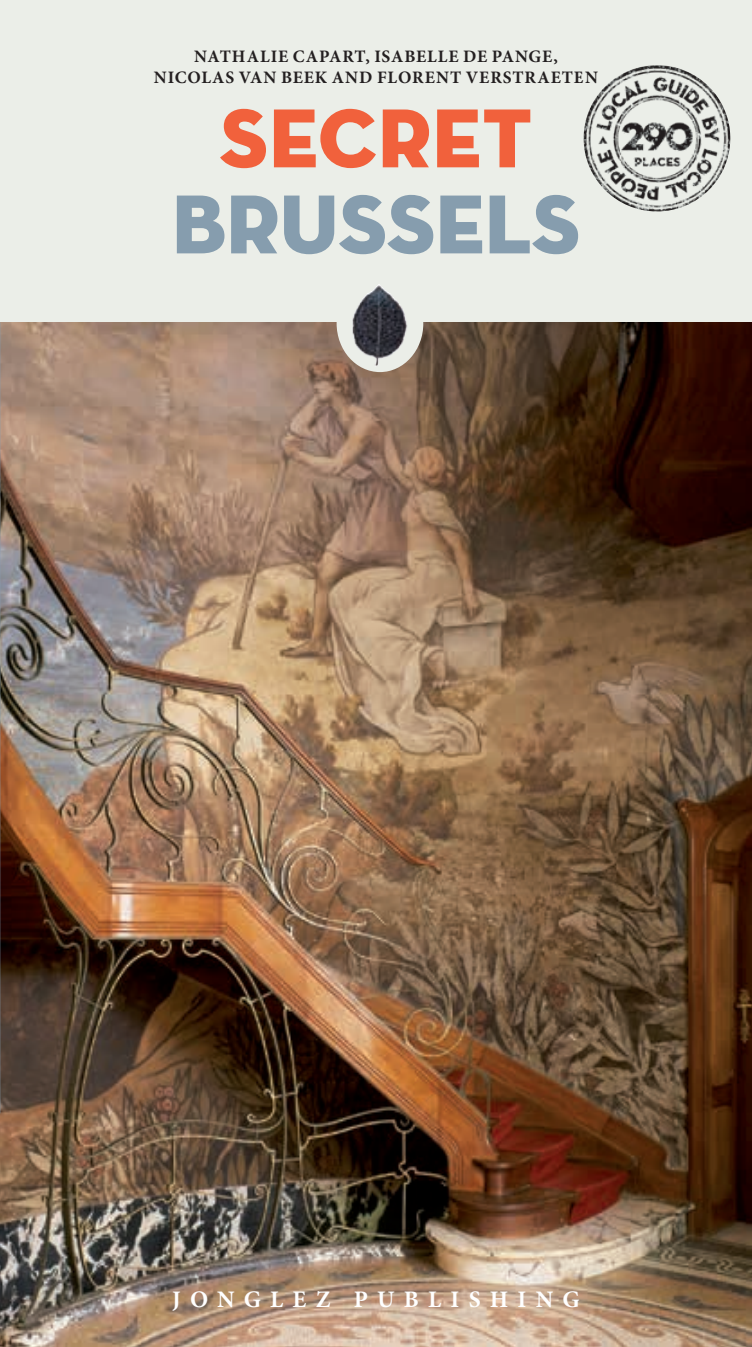
<style>
.page{position:relative;width:752px;height:1347px;background:#fff}
.page>*{position:absolute;margin:0;border:0;box-sizing:border-box;transform-origin:0 0}
.t1{font:85px "Neutra Disp Titling";color:#869dae}
.t2{font:85px "Neutra Disp Titling";letter-spacing:.01em;color:#f1613c}
.t3{font:700 23.75px "Minion Pro";letter-spacing:.39em;color:#fff}
.t4{font:700 17.5px/21px "Minion Pro";letter-spacing:.05em;color:#231f20;text-align:center}
</style>
<div class="page">
<div style="left:0;top:0;width:751px;height:1346px;background:#ebeee8"></div>
<img style="left:0;top:322px;width:751px;height:1024px">
<div style="left:336px;top:274px;width:87px;height:98px;background:#ebeee8;border-radius:50%"></div>
<img style="left:339px;top:284px;width:76px;height:82px">
<hr style="left:751px;top:0;width:1px;height:1346px;background:#869dae">
<img style="left:583px;top:65px;width:147px;height:146px;border-radius:73px">
<p class="t4" style="left:154px;top:46px;width:445px">NATHALIE CAPART, ISABELLE DE PANGE,<br>NICOLAS VAN BEEK AND FLORENT VERSTRAETEN</p>
<h1 class="t2" style="left:219px;top:85px;width:314px">SECRET</h1>
<h1 class="t1" style="left:172px;top:171px;width:409px">BRUSSELS</h1>
<h2 class="t3" style="left:172px;top:1282px;width:408px">JONGLEZ PUBLISHING</h2>
</div>
